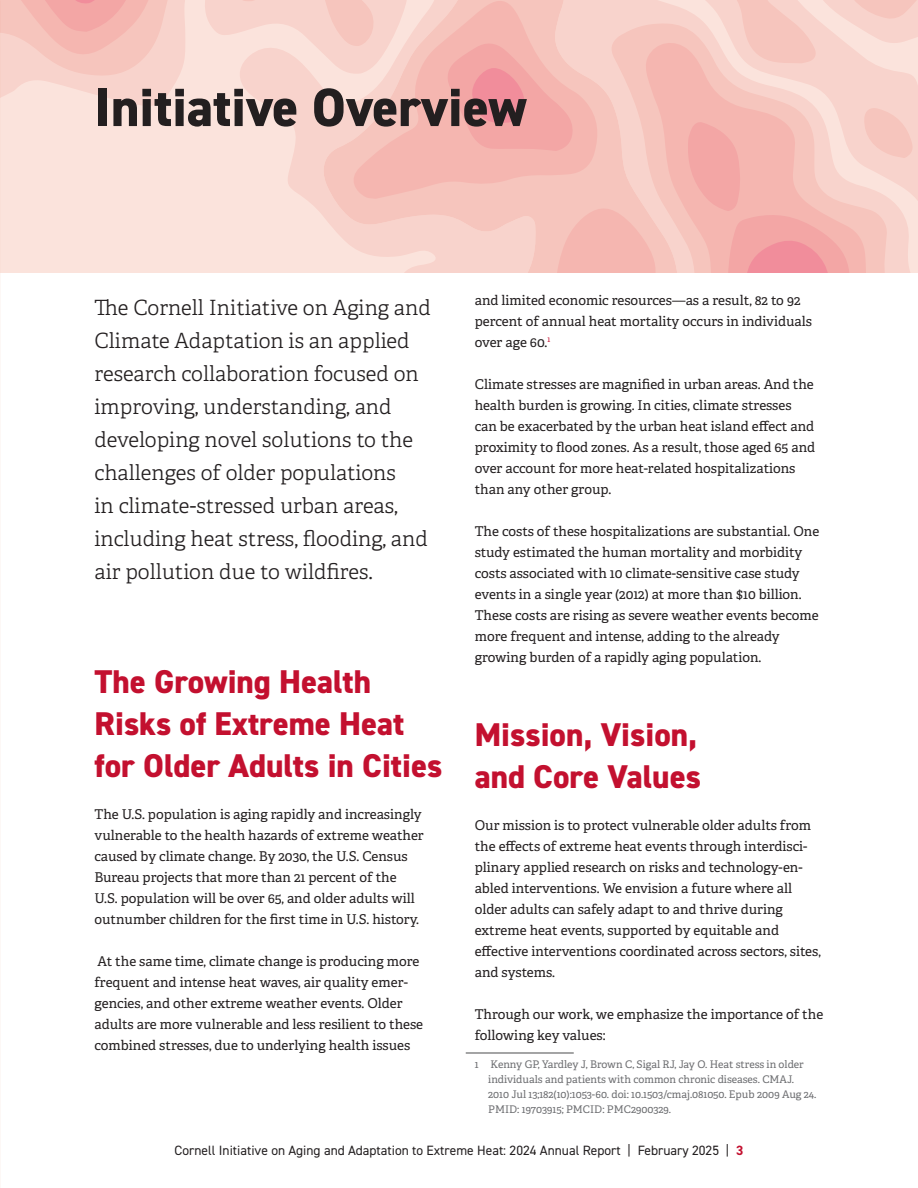
<style>
.page{position:relative;width:918px;height:1188px;background:#fff}
.page>*{position:absolute;margin:0;border:0;box-sizing:border-box;transform-origin:0 0}
.H1_Section{font:800 54px "DIN2014";color:#231f20}
.t1{font:800 33px/42px "DIN2014";color:#c3102f}
.BODY_Intro{font:300 21px/33px "Adelle";color:#231f20}
.BODY{font:13.5px/21px "Adelle";color:#231f20}
.t2{font:13.5px "DIN2014";color:#231f20}
.NOTE_Footnote{font:10.5px/15px "Adelle";color:#6c6d70}
.s1{font-weight:700;color:#c3102f}
</style>
<div class="page">
<div style="left:0;top:0;width:918px;height:273px;background:#fbe3dc"></div>
<svg style="left:270px;top:0;width:648px;height:273px"></svg>
<svg style="left:296px;top:0;width:387px;height:273px;fill:#f8d3cc"></svg>
<svg style="left:610px;top:23px;width:279px;height:250px;fill:#f8d3cc"></svg>
<svg style="left:714px;top:0;width:204px;height:63px"></svg>
<svg style="left:867px;top:106px;width:47px;height:52px"></svg>
<svg style="left:348px;top:0;width:252px;height:199px"></svg>
<svg style="left:645px;top:38px;width:222px;height:235px"></svg>
<svg style="left:555px;top:205px;width:101px;height:68px;background:#f5bbb4"></svg>
<svg style="left:446px;top:41px;width:127px;height:110px;background:#f3a9a9"></svg>
<svg style="left:0;top:0;width:409px;height:107px"></svg>
<svg style="left:687px;top:121px;width:164px;height:152px;background:#f4b4b0"></svg>
<hr style="left:466px;top:1053px;width:108px;height:1px;background:#4b4c4d">
<p class="H1_Section" style="left:94px;top:72px;width:434px">Initiative Overview</p>
<p class="BODY_Intro" style="left:94px;top:291px;width:338px">The Cornell Initiative on Aging and Climate Adaptation is an applied research collaboration focused on improving, understanding, and developing novel solutions to the challenges of older populations<br>in climate-stressed urban areas, including heat stress, flooding, and air pollution due to wildfires.</p>
<h2 class="t1" style="left:94px;top:661px;width:349px">The Growing Health<br>Risks of Extreme Heat for Older Adults in Cities</h2>
<p class="BODY" style="left:94px;top:803px;width:331px">The U.S. population is aging rapidly and increasingly vulnerable to the health hazards of extreme weather caused by climate change. By 2030, the U.S. Census Bureau projects that more than 21 percent of the<br>U.S. population will be over 65, and older adults will outnumber children for the first time in U.S. history.</p>
<p class="BODY" style="left:94px;top:950px;width:330px">At the same time, climate change is producing more frequent and intense heat waves, air quality emer&shy;gencies, and other extreme weather events. Older adults are more vulnerable and less resilient to these combined stresses, due to underlying health issues</p>
<p class="BODY" style="left:475px;top:289px;width:339px">and limited economic resources—as a result, 82 to 92 percent of annual heat mortality occurs in individuals over age 60.<sup>1</sup></p>
<p class="BODY" style="left:475px;top:373px;width:342px">Climate stresses are magnified in urban areas. And the health burden is growing. In cities, climate stresses can be exacerbated by the urban heat island effect and proximity to flood zones. As a result, those aged 65 and over account for more heat-related hospitalizations than any other group.</p>
<p class="BODY" style="left:475px;top:520px;width:346px">The costs of these hospitalizations are substantial. One study estimated the human mortality and morbidity costs associated with 10 climate-sensitive case study events in a single year (2012) at more than $10 billion.<br>These costs are rising as severe weather events become more frequent and intense, adding to the already growing burden of a rapidly aging population.</p>
<h2 class="t1" style="left:475px;top:713px;width:228px">Mission, Vision, and Core Values</h2>
<p class="BODY" style="left:475px;top:814px;width:348px">Our mission is to protect vulnerable older adults from the effects of extreme heat events through interdisci&shy;plinary applied research on risks and technology-en&shy;abled interventions. We envision a future where all older adults can safely adapt to and thrive during extreme heat events, supported by equitable and effective interventions coordinated across sectors, sites, and systems.</p>
<p class="BODY" style="left:475px;top:1003px;width:350px">Through our work, we emphasize the importance of the following key values:</p>
<p class="NOTE_Footnote" style="left:488px;top:1056px;width:330px;text-indent:-14px">1 Kenny GP, Yardley J, Brown C, Sigal RJ, Jay O. Heat stress in older individuals and patients with common chronic diseases. CMAJ.<br>2010 Jul 13;182(10):1053-60. doi: 10.1503/cmaj.081050. Epub 2009 Aug 24.<br>PMID: 19703915; PMCID: PMC2900329.</p>
<p class="t2" style="left:175px;top:1142px;width:570px">Cornell Initiative on Aging and Adaptation to Extreme Heat: 2024 Annual Report | February 2025 | <span class="s1">3</span></p>
</div>
